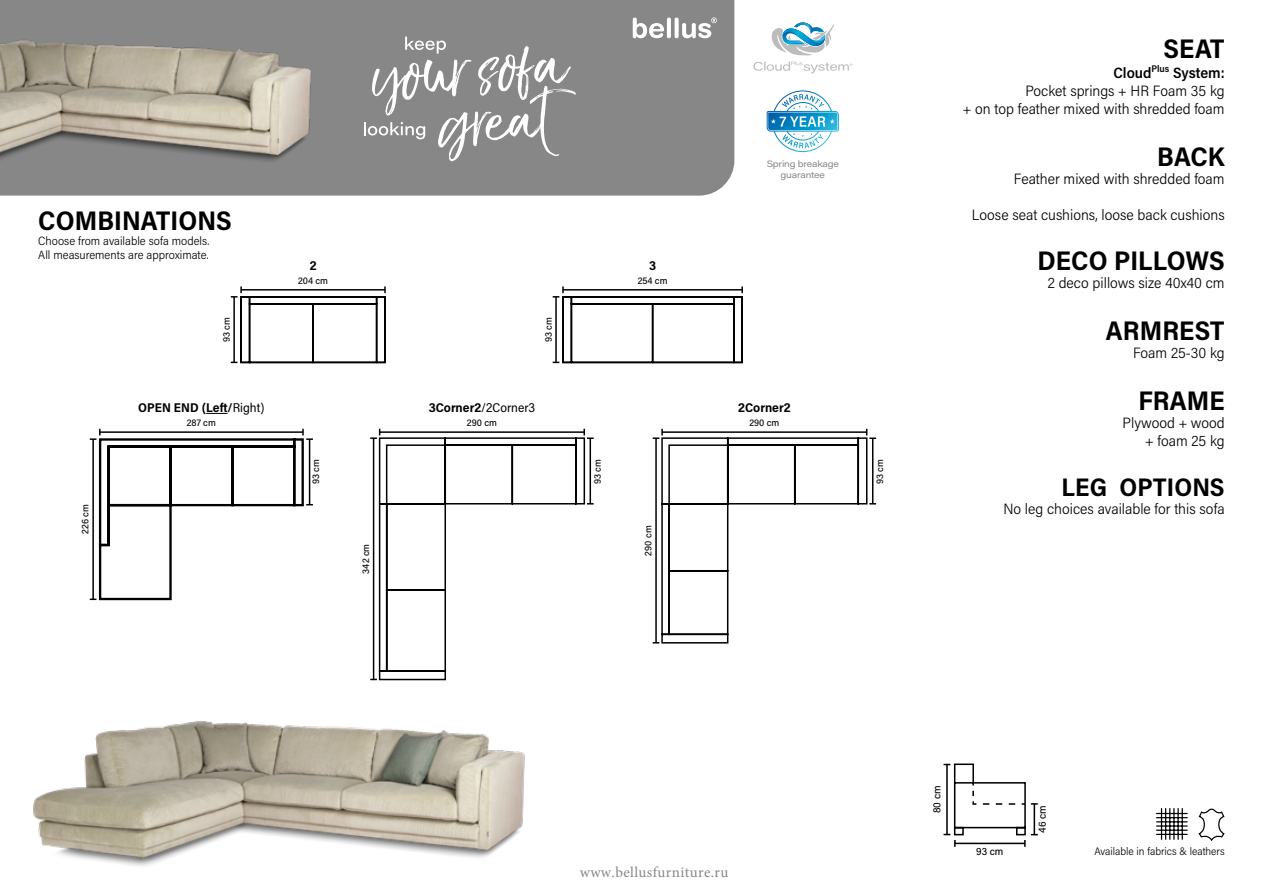
<style>
.page{position:relative;width:1263px;height:893px;background:#fff}
.page>*{position:absolute;margin:0;border:0;box-sizing:border-box;transform-origin:0 0}
.t1{font:700 27px "Acumin Pro Semi Cond";color:#000}
.t2{font:700 25.5px "Acumin Pro Semi Cond";letter-spacing:.005em;color:#000}
.t3{font:300 15px/18px "Acumin Pro Semi Cond";color:#000;text-align:right}
.t4{font:15px "Minion Pro";letter-spacing:.025em;color:#878787}
.t5{font:700 12.75px "Acumin Pro Semi Cond";color:#000}
.t6{font:12.75px "Acumin Pro Semi Cond";color:#000}
.t7{font:300 12px/14.4px "Acumin Pro Semi Cond";color:#000}
.t8{font:300 10.95px "Acumin Pro Semi Cond";color:#000}
.t9{font:500 10.5px "Acumin Pro Semi Cond";color:#000}
.t10{font:500 9.6px "Acumin Pro Semi Cond";color:#000}
.t11{font:9px/10.8px "Acumin Pro Wide";letter-spacing:-.02em;color:#878787;text-align:center}
.s1{font-weight:400}
.s2{font-weight:700}
.s3{font-weight:600}
</style>
<div class="page">
<div style="left:313px;top:0;width:421px;height:196px;background:#878787"></div>
<img style="left:0;top:0;width:313px;height:196px">
<svg style="left:943px;top:763px;width:95px;height:84px"></svg>
<svg style="left:1198px;top:808px;width:27px;height:33px"></svg>
<hr style="left:1182px;top:808px;width:1px;height:31px;background:#000">
<hr style="left:1177px;top:808px;width:2px;height:31px;background:#000">
<hr style="left:1173px;top:808px;width:1px;height:31px;background:#000">
<hr style="left:1169px;top:808px;width:1px;height:31px;background:#000">
<hr style="left:1165px;top:808px;width:1px;height:31px;background:#000">
<hr style="left:1161px;top:808px;width:1px;height:31px;background:#000">
<hr style="left:1156px;top:834px;width:31px;height:1px;background:#000">
<hr style="left:1156px;top:830px;width:31px;height:1px;background:#000">
<hr style="left:1156px;top:825px;width:31px;height:2px;background:#000">
<hr style="left:1156px;top:821px;width:31px;height:1px;background:#000">
<hr style="left:1156px;top:817px;width:31px;height:1px;background:#000">
<hr style="left:1156px;top:813px;width:31px;height:1px;background:#000">
<hr style="left:667px;top:18px;width:4px;height:20px;background:#fff;border-radius:2px">
<svg style="left:633px;top:18px;width:31px;height:20px"></svg>
<svg style="left:675px;top:18px;width:4px;height:20px"></svg>
<svg style="left:682px;top:17px;width:35px;height:21px"></svg>
<svg style="left:364px;top:37px;width:212px;height:124px;background:#9a9a9a"></svg>
<svg style="left:753px;top:62px;width:99px;height:11px"></svg>
<svg style="left:771px;top:22px;width:63px;height:34px"></svg>
<svg style="left:767px;top:90px;width:72px;height:62px"></svg>
<svg style="left:231px;top:286px;width:155px;height:78px"></svg>
<svg style="left:553px;top:286px;width:190px;height:78px"></svg>
<svg style="left:206px;top:413px;width:22px;height:1px"></svg>
<svg style="left:90px;top:429px;width:223px;height:172px"></svg>
<svg style="left:653px;top:429px;width:223px;height:215px"></svg>
<hr style="left:373px;top:438px;width:1px;height:241px;background:#000">
<hr style="left:380px;top:431px;width:204px;height:2px;background:#000">
<svg style="left:370px;top:429px;width:10px;height:10px"></svg>
<hr style="left:589px;top:438px;width:2px;height:66px;background:#000">
<svg style="left:583px;top:429px;width:11px;height:10px"></svg>
<svg style="left:587px;top:503px;width:7px;height:2px"></svg>
<svg style="left:378px;top:437px;width:208px;height:244px"></svg>
<img style="left:33px;top:721px;width:492px;height:145px">
<h1 class="t1" style="left:38px;top:202px;width:195px">COMBINATIONS</h1>
<p class="t7" style="left:38px;top:233px;width:173px">Choose from available sofa models.<br>All measurements are approximate.</p>
<p class="t10" style="left:220px;top:342px;width:26px;rotate:-90deg">93 cm</p>
<p class="t5" style="left:138px;top:399px;width:128px">OPEN END (Left/<span class="s1">Right)</span></p>
<p class="t10" style="left:79px;top:534px;width:31px;rotate:-90deg">226 cm</p>
<p class="t10" style="left:187px;top:416px;width:31px">287 cm</p>
<p class="t5" style="left:310px;top:256px;width:8px">2</p>
<p class="t10" style="left:298px;top:274px;width:31px">204 cm</p>
<p class="t10" style="left:309px;top:484px;width:26px;rotate:-90deg">93 cm</p>
<p class="t10" style="left:359px;top:574px;width:32px;rotate:-90deg">342 cm</p>
<p class="t10" style="left:542px;top:342px;width:26px;rotate:-90deg">93 cm</p>
<p class="t6" style="left:429px;top:399px;width:108px"><span class="s2">3Corner2</span>/2Corner3</p>
<p class="t10" style="left:467px;top:416px;width:32px">290 cm</p>
<p class="t5" style="left:649px;top:256px;width:8px">3</p>
<p class="t10" style="left:638px;top:274px;width:31px">254 cm</p>
<p class="t10" style="left:591px;top:484px;width:26px;rotate:-90deg">93 cm</p>
<p class="t10" style="left:641px;top:555px;width:32px;rotate:-90deg">290 cm</p>
<p class="t11" style="left:767px;top:158px;width:74px">Spring breakage guarantee</p>
<p class="t5" style="left:738px;top:399px;width:54px">2Corner2</p>
<p class="t10" style="left:749px;top:416px;width:32px">290 cm</p>
<p class="t10" style="left:873px;top:484px;width:26px;rotate:-90deg">93 cm</p>
<h1 class="t1" style="left:1163px;top:30px;width:63px">SEAT</h1>
<p class="t3" style="left:963px;top:63px;width:263px"><span class="s3">Cloud</span><sup>Plus</sup> <span class="s3">System:<br></span>Pocket springs + HR Foam 35 kg<br>+ on top feather mixed with shredded foam</p>
<h1 class="t1" style="left:1157px;top:137px;width:69px">BACK</h1>
<p class="t3" style="left:1014px;top:169px;width:212px">Feather mixed with shredded foam</p>
<p class="t3" style="left:972px;top:205px;width:254px">Loose seat cushions, loose back cushions</p>
<h1 class="t1" style="left:1037px;top:242px;width:189px">DECO PILLOWS</h1>
<p class="t3" style="left:1048px;top:273px;width:178px">2 deco pillows size 40x40 cm</p>
<h1 class="t1" style="left:1106px;top:312px;width:120px">ARMREST</h1>
<p class="t3" style="left:1133px;top:343px;width:93px">Foam 25-30 kg</p>
<h1 class="t1" style="left:1138px;top:382px;width:88px">FRAME</h1>
<p class="t3" style="left:1123px;top:413px;width:104px">Plywood + wood + foam 25 kg</p>
<h2 class="t2" style="left:1061px;top:469px;width:165px">LEG OPTIONS</h2>
<p class="t3" style="left:1003px;top:499px;width:223px">No leg choices available for this sofa</p>
<p class="t4" style="left:580px;top:862px;width:150px">www.bellusfurniture.ru</p>
<p class="t9" style="left:930px;top:813px;width:29px;rotate:-90deg">80 cm</p>
<p class="t9" style="left:976px;top:844px;width:29px">93 cm</p>
<p class="t9" style="left:1035px;top:833px;width:29px;rotate:-90deg">46 cm</p>
<p class="t8" style="left:1094px;top:843px;width:132px">Available in fabrics &amp; leathers</p>
</div>
